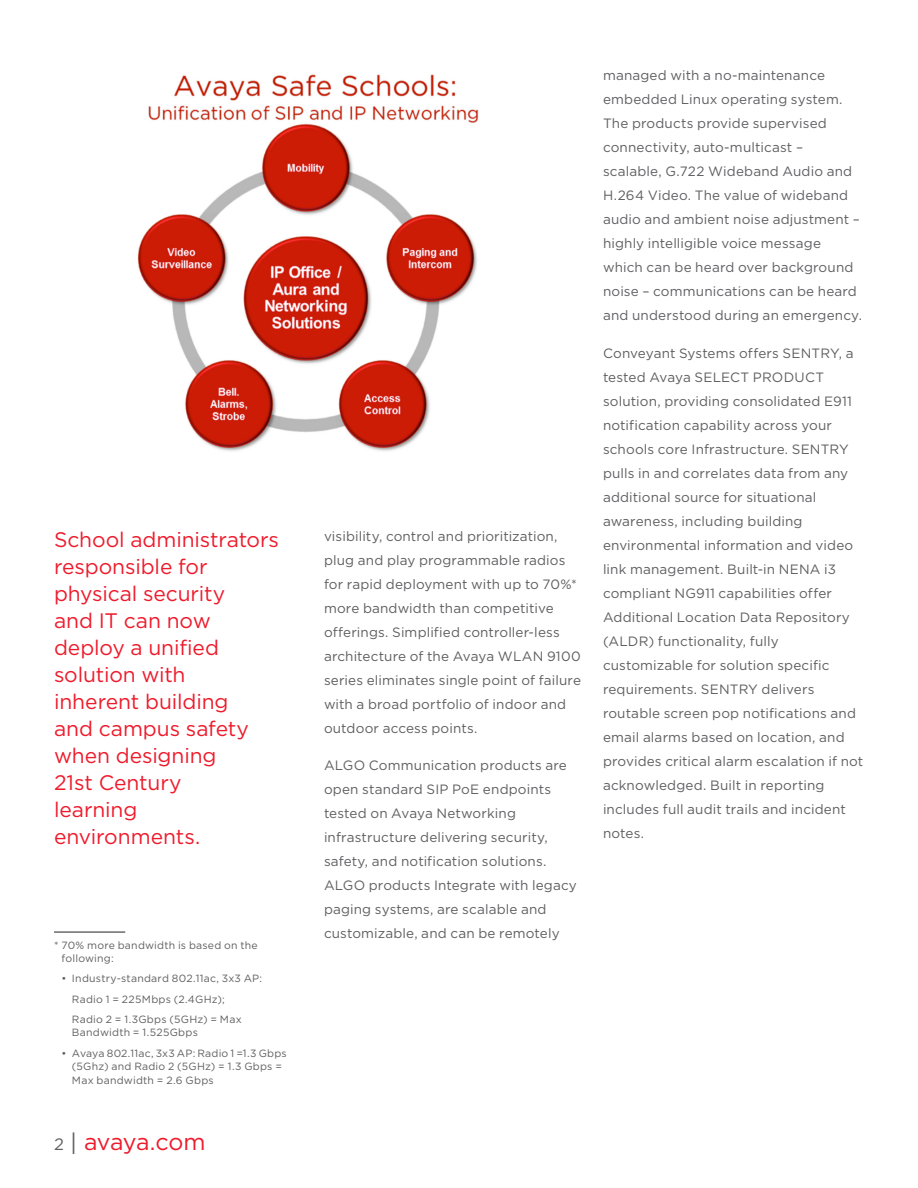
<style>
.page{position:relative;width:918px;height:1188px;background:#fff}
.page>*{position:absolute;margin:0;border:0;box-sizing:border-box;transform-origin:0 0}
.t1{font:23.25px "Gotham";letter-spacing:-.015em;color:#ee1b2c}
.t2{font:21px/27px "Gotham";letter-spacing:-.005em;color:#ee1b2c}
.t3{font:13.5px/24px "Gotham";letter-spacing:.01em;color:#5f5f62}
.t4{font:10.5px/13.5px "Gotham";letter-spacing:.02em;color:#5f5f62}
.s1{font-size:16.5px;color:#5f5f62}
.s2{color:#5f5f62}
</style>
<div class="page">
<hr style="left:54px;top:932px;width:71px;height:1px;background:#231f20">
<img style="left:137px;top:74px;width:342px;height:377px">
<h2 class="t2" style="left:54px;top:525px;width:226px">School administrators responsible for physical security<br>and IT can now deploy a unified solution with<br>inherent building<br>and campus safety when designing<br>21st Century<br>learning environments.</h2>
<p class="t4" style="left:61px;top:938px;width:198px;text-indent:-7px">* 70% more bandwidth is based on the following:</p>
<p class="t4" style="left:72px;top:968px;width:192px;line-height:20.2px;text-indent:-10px">• Industry-standard 802.11ac, 3x3 AP:<br>Radio 1 = 225Mbps (2.4GHz);<br>Radio 2 = 1.3Gbps (5GHz) = Max</p>
<p class="t4" style="left:72px;top:1026px;width:127px">Bandwidth = 1.525Gbps</p>
<p class="t4" style="left:72px;top:1046px;width:216px;text-indent:-10px">• Avaya 802.11ac, 3x3 AP: Radio 1 =1.3 Gbps (5Ghz) and Radio 2 (5GHz) = 1.3 Gbps =<br>Max bandwidth = 2.6 Gbps</p>
<h1 class="t1" style="left:54px;top:1129px;width:153px"><span class="s1">2</span> <span class="s2">|</span> avaya.com</h1>
<p class="t3" style="left:324px;top:524px;width:259px">visibility, control and prioritization, plug and play programmable radios for rapid deployment with up to 70%* more bandwidth than competitive offerings. Simplified controller-less architecture of the Avaya WLAN 9100 series eliminates single point of failure with a broad portfolio of indoor and outdoor access points.</p>
<p class="t3" style="left:324px;top:753px;width:254px">ALGO Communication products are open standard SIP PoE endpoints tested on Avaya Networking infrastructure delivering security, safety, and notification solutions.<br>ALGO products Integrate with legacy paging systems, are scalable and customizable, and can be remotely</p>
<p class="t3" style="left:603px;top:63px;width:261px">managed with a no-maintenance embedded Linux operating system.<br>The products provide supervised connectivity, auto-multicast – scalable, G.722 Wideband Audio and H.264 Video. The value of wideband audio and ambient noise adjustment – highly intelligible voice message which can be heard over background noise – communications can be heard and understood during an emergency.</p>
<p class="t3" style="left:603px;top:341px;width:262px">Conveyant Systems offers SENTRY, a tested Avaya SELECT PRODUCT solution, providing consolidated E911 notification capability across your schools core Infrastructure. SENTRY pulls in and correlates data from any additional source for situational awareness, including building environmental information and video link management. Built-in NENA i3 compliant NG911 capabilities offer Additional Location Data Repository (ALDR) functionality, fully customizable for solution specific requirements. SENTRY delivers routable screen pop notifications and email alarms based on location, and provides critical alarm escalation if not acknowledged. Built in reporting includes full audit trails and incident notes.</p>
</div>
